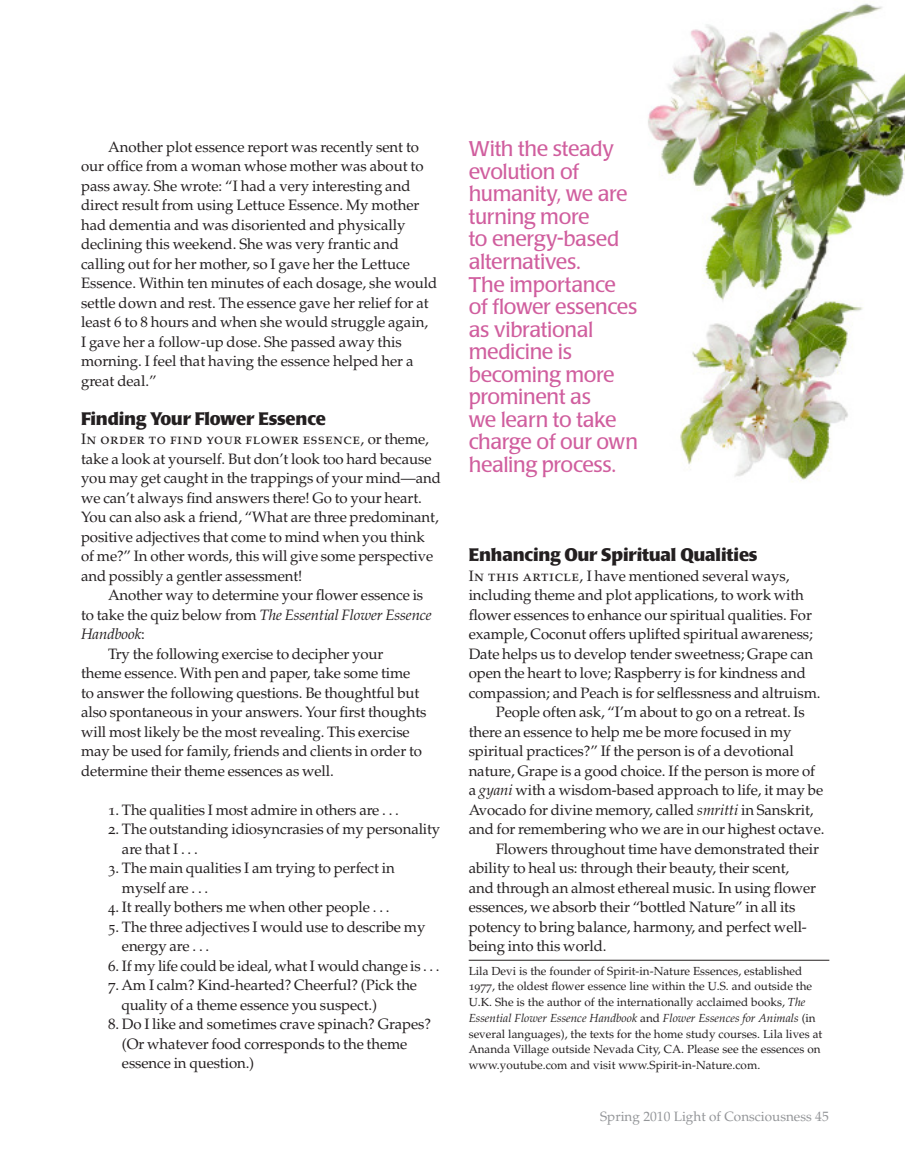
<style>
.page{position:relative;width:905px;height:1175px;background:#fff}
.page>*{position:absolute;margin:0;border:0;box-sizing:border-box;transform-origin:0 0}
.Pull_Quote{font:21px/22.5px "Laudatio BQ";letter-spacing:-.015em;color:#d05e9e}
.Feature_Subhead{font:700 18px "Laudatio BQ";letter-spacing:-.01em;color:#231f20}
.Main_text{font:15px/19.5px "Palatino LT Std";letter-spacing:-.01em;color:#231f20}
.Main_text_No_Indent{font:15px/19.5px "Palatino LT Std";letter-spacing:-.01em;color:#231f20}
.t1{font:13.5px "Palatino LT Std";color:#939598}
.credit_line{font:11.7px/15.8px "Palatino LT Std";color:#231f20}
.s1{font-style:italic}
</style>
<div class="page">
<hr style="left:468px;top:959px;width:361px;height:1px;background:#231f20">
<img style="left:648px;top:3px;width:256px;height:479px">
<p class="Main_text" style="left:81px;top:137px;width:358px;text-indent:27px">Another plot essence report was recently sent to our office from a woman whose mother was about to pass away. She wrote: “I had a very interesting and direct result from using Lettuce Essence. My mother had dementia and was disoriented and physically declining this weekend. She was very frantic and calling out for her mother, so I gave her the Lettuce Essence. Within ten minutes of each dosage, she would settle down and rest. The essence gave her relief for at least 6 to 8 hours and when she would struggle again,<br>I gave her a follow-up dose. She passed away this morning. I feel that having the essence helped her a great deal.”</p>
<p class="Feature_Subhead" style="left:81px;top:408px;width:246px">Finding Your Flower Essence</p>
<p class="Main_text_No_Indent" style="left:81px;top:429px;width:361px">In order to find your flower essence, or theme, take a look at yourself. But don’t look too hard because you may get caught in the trappings of your mind—and we can’t always find answers there! Go to your heart.<br>You can also ask a friend, “What are three predominant, positive adjectives that come to mind when you think of me?” In other words, this will give some perspective and possibly a gentler assessment!</p>
<p class="Main_text" style="left:81px;top:585px;width:352px;text-indent:27px">Another way to determine your flower essence is to take the quiz below from <span class="s1">The Essential Flower Essence<br>Handbook</span>:</p>
<p class="Main_text" style="left:81px;top:644px;width:347px;text-indent:27px">Try the following exercise to decipher your theme essence. With pen and paper, take some time to answer the following questions. Be thoughtful but also spontaneous in your answers. Your first thoughts will most likely be the most revealing. This exercise may be used for family, friends and clients in order to determine their theme essences as well.</p>
<p class="Main_text" style="left:108px;top:800px;width:292px">1. The qualities I most admire in others are . . .</p>
<p class="Main_text" style="left:122px;top:819px;width:320px;text-indent:-14px">2. The outstanding idiosyncrasies of my personality are that I . . .</p>
<p class="Main_text" style="left:122px;top:858px;width:274px;text-indent:-14px">3. The main qualities I am trying to perfect in myself are . . .</p>
<p class="Main_text" style="left:108px;top:897px;width:283px">4. It really bothers me when other people . . .</p>
<p class="Main_text" style="left:122px;top:917px;width:305px;text-indent:-14px">5. The three adjectives I would use to describe my energy are . . .</p>
<p class="Main_text" style="left:108px;top:956px;width:333px">6. If my life could be ideal, what I would change is . . .</p>
<p class="Main_text" style="left:121px;top:975px;width:297px;text-indent:-13px">7. Am I calm? Kind-hearted? Cheerful? (Pick the quality of a theme essence you suspect.)</p>
<p class="Main_text" style="left:122px;top:1014px;width:310px;text-indent:-14px">8. Do I like and sometimes crave spinach? Grapes? (Or whatever food corresponds to the theme essence in question.)</p>
<p class="Pull_Quote" style="left:468px;top:138px;width:171px">With the steady evolution of humanity, we are turning more<br>to energy-based alternatives.<br>The importance of flower essences as vibrational medicine is becoming more prominent as<br>we learn to take charge of our own healing process.</p>
<p class="Feature_Subhead" style="left:468px;top:545px;width:290px">Enhancing Our Spiritual Qualities</p>
<p class="Main_text_No_Indent" style="left:468px;top:566px;width:353px">In this article, I have mentioned several ways, including theme and plot applications, to work with flower essences to enhance our spiritual qualities. For example, Coconut offers uplifted spiritual awareness; Date helps us to develop tender sweetness; Grape can open the heart to love; Raspberry is for kindness and compassion; and Peach is for selflessness and altruism.</p>
<p class="Main_text" style="left:468px;top:702px;width:357px;text-indent:27px">People often ask, “I’m about to go on a retreat. Is there an essence to help me be more focused in my spiritual practices?” If the person is of a devotional nature, Grape is a good choice. If the person is more of a <span class="s1">gyani</span> with a wisdom-based approach to life, it may be Avocado for divine memory, called <span class="s1">smritti</span> in Sanskrit, and for remembering who we are in our highest octave.</p>
<p class="Main_text" style="left:468px;top:839px;width:352px;text-indent:27px">Flowers throughout time have demonstrated their ability to heal us: through their beauty, their scent,<br>and through an almost ethereal music. In using flower essences, we absorb their “bottled Nature” in all its potency to bring balance, harmony, and perfect well&shy;being into this world.</p>
<p class="credit_line" style="left:468px;top:963px;width:355px">Lila Devi is the founder of Spirit-in-Nature Essences, established 1977, the oldest flower essence line within the U.S. and outside the U.K. She is the author of the internationally acclaimed books, <span class="s1">The Essential Flower Essence Handbook</span> and <span class="s1">Flower Essences for Animals</span> (in several languages), the texts for the home study courses. Lila lives at Ananda Village outside Nevada City, CA. Please see the essences on www.youtube.com and visit www.Spirit-in-Nature.com.</p>
<p class="t1" style="left:600px;top:1108px;width:230px">Spring 2010 Light of Consciousness 45</p>
</div>
